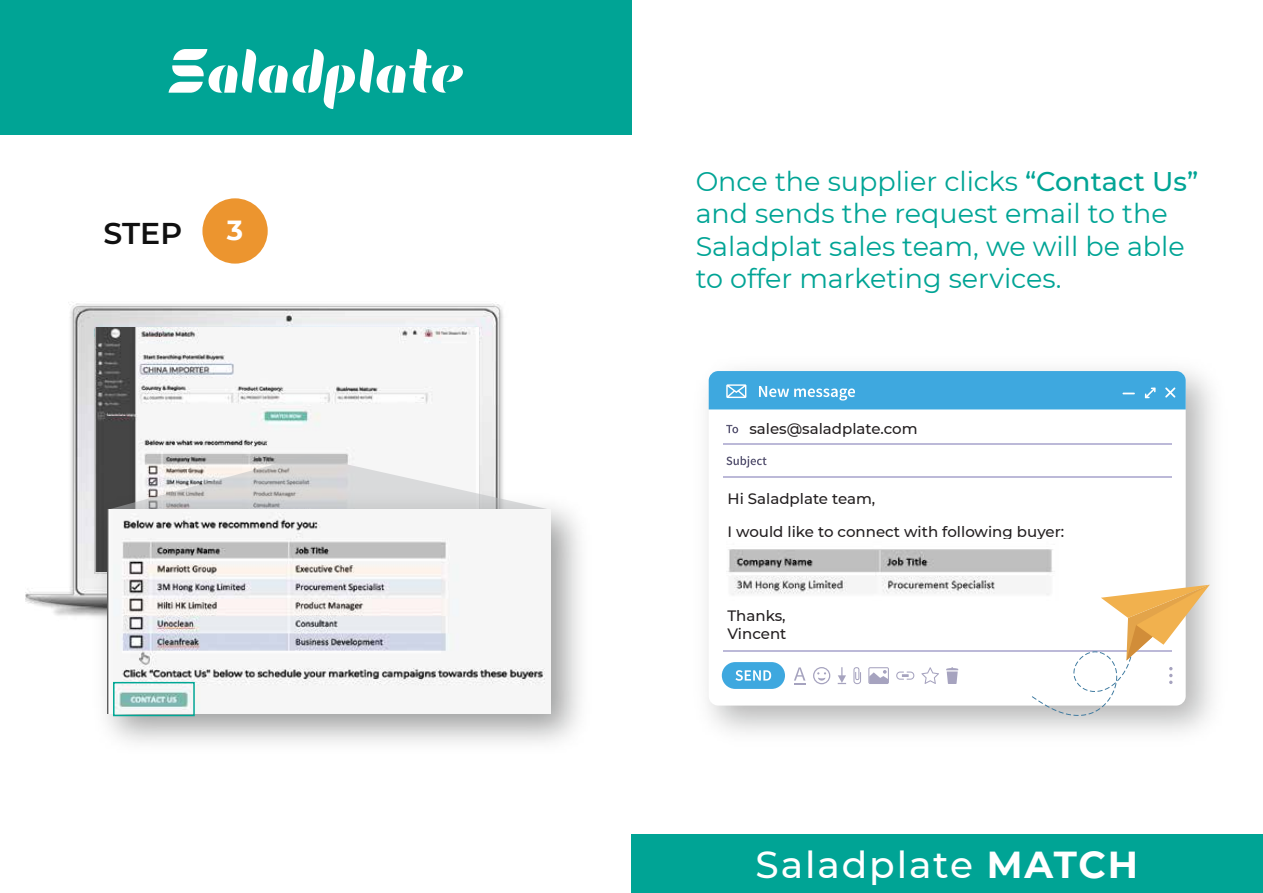
<style>
.page{position:relative;width:1263px;height:893px;background:#fff}
.page>*{position:absolute;margin:0;border:0;box-sizing:border-box;transform-origin:0 0}
.t1{font:500 37.5px "Montserrat";letter-spacing:.05em;color:#fff}
.t2{font:600 30px "Montserrat";color:#101010}
.t3{font:700 27.6px "Montserrat";color:#fff}
.t4{font:27px/32.4px "Montserrat";color:#00a495}
.t5{font:500 15px/18px "Montserrat";color:#231f20}
.s1{font-weight:500}
.s2{font-weight:700}
</style>
<div class="page">
<div style="left:631px;top:834px;width:632px;height:59px;background:#00a495"></div>
<div style="left:0;top:0;width:631px;height:135px;background:#00a495"></div>
<svg style="left:169px;top:49px;width:294px;height:60px"></svg>
<img style="left:25px;top:302px;width:478px;height:314px">
<img style="left:95px;top:328px;width:383px;height:155px">
<hr style="left:140px;top:337px;width:36px;height:2px;background:#f5f4f5">
<svg style="left:106px;top:417px;width:21px;height:1px"></svg>
<svg style="left:108px;top:455px;width:395px;height:28px"></svg>
<img style="left:82px;top:483px;width:498px;height:260px">
<img style="left:108px;top:510px;width:442px;height:204px">
<div style="left:113px;top:682px;width:82px;height:34px;border:2px solid #00a795"></div>
<div style="left:202px;top:198px;width:66px;height:66px;background:#ec952f;border-radius:50%"></div>
<div style="left:709px;top:371px;width:477px;height:38px;background:#3ea8df"></div>
<svg style="left:726px;top:456px;width:40px;height:12px"></svg>
<svg style="left:726px;top:425px;width:12px;height:8px"></svg>
<hr style="left:723px;top:443px;width:449px;height:1px;background:#bcb9d8">
<hr style="left:723px;top:477px;width:449px;height:1px;background:#bcb9d8">
<hr style="left:723px;top:650px;width:449px;height:1px;background:#bcb9d8">
<svg style="left:853px;top:667px;width:8px;height:17px"></svg>
<svg style="left:794px;top:667px;width:11px;height:17px"></svg>
<svg style="left:868px;top:667px;width:21px;height:17px"></svg>
<svg style="left:921px;top:667px;width:18px;height:17px"></svg>
<svg style="left:813px;top:667px;width:17px;height:17px"></svg>
<svg style="left:946px;top:667px;width:12px;height:17px"></svg>
<svg style="left:838px;top:667px;width:8px;height:17px"></svg>
<svg style="left:896px;top:671px;width:18px;height:9px"></svg>
<div style="left:722px;top:662px;width:63px;height:27px;background:#3ea8df;border-radius:13px"></div>
<svg style="left:735px;top:670px;width:36px;height:11px"></svg>
<img style="left:728px;top:549px;width:325px;height:46px">
<svg style="left:1032px;top:585px;width:178px;height:131px"></svg>
<p class="t2" style="left:104px;top:212px;width:80px">STEP</p>
<p class="t3" style="left:227px;top:210px;width:18px">3</p>
<p class="t4" style="left:696px;top:164px;width:504px">Once the supplier clicks <span class="s1">“Contact Us” </span>and sends the request email to the Saladplat sales team, we will be able to offer marketing services.</p>
<p class="t5" style="left:749px;top:419px;width:170px">sales@saladplate.com</p>
<p class="t5" style="left:727px;top:489px;width:149px">Hi Saladplate team,</p>
<p class="t5" style="left:727px;top:522px;width:338px">I would like to connect with following buyer:</p>
<p class="t5" style="left:727px;top:606px;width:60px">Thanks,<br>Vincent</p>
<h1 class="t1" style="left:755px;top:838px;width:384px">Saladplate <span class="s2">MATCH</span></h1>
</div>
